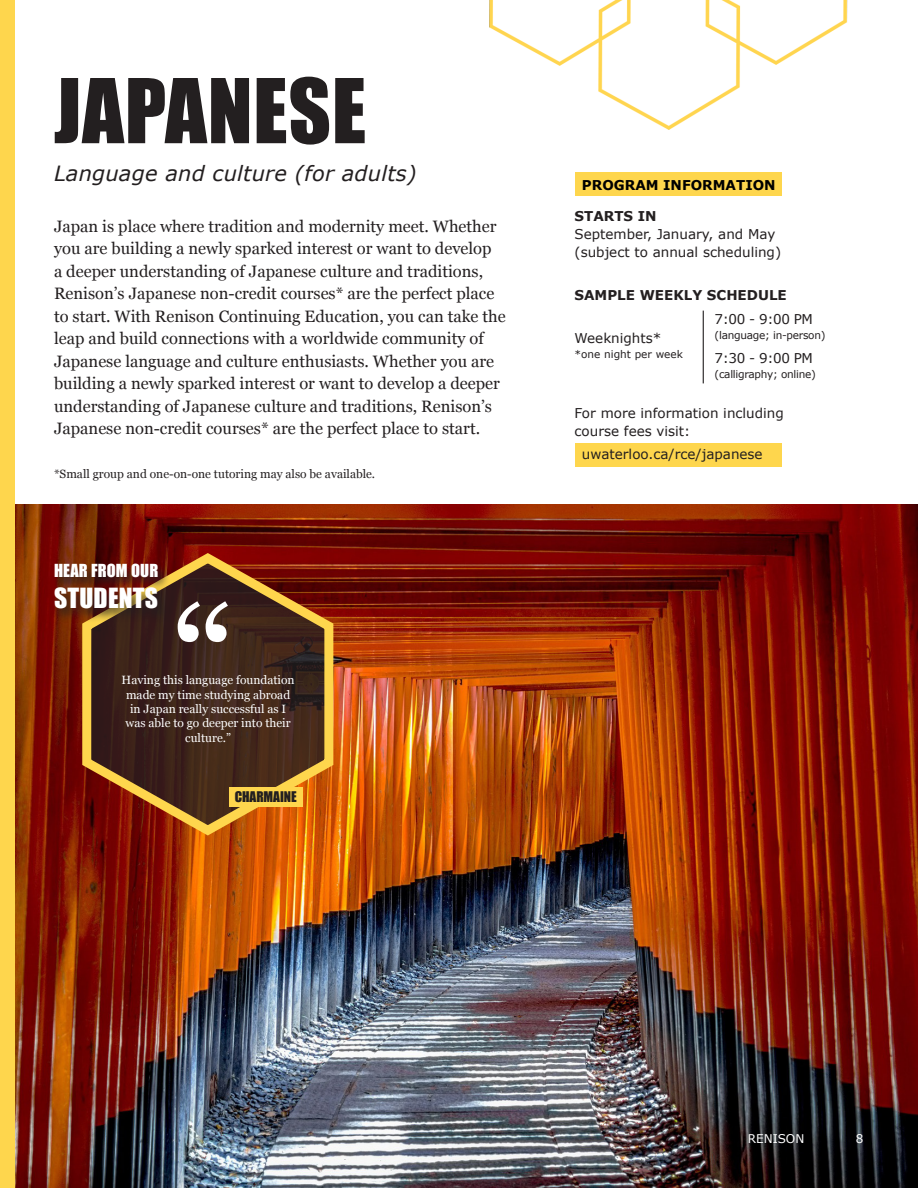
<style>
.page{position:relative;width:918px;height:1188px;background:#fff}
.page>*{position:absolute;margin:0;border:0;box-sizing:border-box;transform-origin:0 0}
.t1{font:154.5px "Georgia";color:#fff}
.t2{font:82.5px "Impact";letter-spacing:.01em;color:#231f20}
.t3{font:25.5px "Impact";letter-spacing:.01em;color:#fff}
.t4{font:italic 21px "Verdana";letter-spacing:.01em;color:#231f20}
.t5{font:16.5px/22.5px "Georgia";color:#231f20}
.t6{font:16.5px "Impact";letter-spacing:.01em;color:#fff}
.t7{font:13.5px "Verdana";color:#231f20}
.t8{font:700 13.5px "Verdana";color:#231f20}
.t9{font:700 13.5px "Verdana";color:#000}
.t10{font:13.5px "Impact";letter-spacing:-.005em;color:#231f20}
.t11{font:12px/14.4px "Georgia";color:#fff;text-align:center}
.t12{font:12px "Georgia";color:#231f20}
.t13{font:12px "Verdana";color:#fff}
.t14{font:10.5px "Verdana";letter-spacing:-.025em;color:#231f20}
.t15{font:10.5px "Verdana";color:#231f20}
</style>
<div class="page">
<img style="left:14px;top:504px;width:904px;height:684px">
<div style="left:575px;top:173px;width:207px;height:23px;background:#fed64d"></div>
<div style="left:575px;top:443px;width:207px;height:24px;background:#fed64d"></div>
<hr style="left:703px;top:311px;width:1px;height:72px;background:#231f20">
<svg style="left:75px;top:548px;width:263px;height:293px;background:#663318"></svg>
<div style="left:230px;top:787px;width:73px;height:20px;background:#fed64d"></div>
<div style="left:0;top:1px;width:14px;height:1187px;background:#fed64d"></div>
<img style="left:489px;top:0;width:359px;height:130px">
<div style="left:52px;top:562px;width:118px;height:61px;background:#231f20;opacity:.76"></div>
<p class="t2" style="left:54px;top:47px;width:314px">JAPANESE</p>
<p class="t4" style="left:54px;top:160px;width:364px">Language and culture (for adults)</p>
<p class="t5" style="left:54px;top:214px;width:453px">Japan is place where tradition and modernity meet. Whether you are building a newly sparked interest or want to develop<br>a deeper understanding of Japanese culture and traditions, Renison’s Japanese non-credit courses* are the perfect place to start. With Renison Continuing Education, you can take the leap and build connections with a worldwide community of Japanese language and culture enthusiasts. Whether you are building a newly sparked interest or want to develop a deeper understanding of Japanese culture and traditions, Renison’s Japanese non-credit courses* are the perfect place to start.</p>
<p class="t12" style="left:54px;top:465px;width:323px">*Small group and one-on-one tutoring may also be available.</p>
<p class="t6" style="left:54px;top:558px;width:106px">HEAR FROM OUR</p>
<p class="t3" style="left:54px;top:578px;width:106px">STUDENTS</p>
<p class="t1" style="left:172px;top:550px;width:65px">“</p>
<p class="t11" style="left:122px;top:672px;width:175px">Having this language foundation made my time studying abroad in Japan really successful as I was able to go deeper into their</p>
<p class="t11" style="left:185px;top:730px;width:47px">culture.”</p>
<p class="t10" style="left:235px;top:786px;width:64px">CHARMAINE</p>
<p class="t9" style="left:582px;top:176px;width:195px">PROGRAM INFORMATION</p>
<p class="t8" style="left:575px;top:207px;width:84px">STARTS IN</p>
<p class="t7" style="left:575px;top:225px;width:202px">September, January, and May</p>
<p class="t7" style="left:575px;top:243px;width:208px">(subject to annual scheduling)</p>
<p class="t8" style="left:575px;top:286px;width:214px">SAMPLE WEEKLY SCHEDULE</p>
<p class="t7" style="left:575px;top:330px;width:88px">Weeknights*</p>
<p class="t15" style="left:575px;top:348px;width:110px">*one night per week</p>
<p class="t7" style="left:715px;top:311px;width:100px">7:00 - 9:00 PM</p>
<p class="t14" style="left:715px;top:329px;width:112px">(language; in-person)</p>
<p class="t7" style="left:715px;top:350px;width:100px">7:30 - 9:00 PM</p>
<p class="t14" style="left:715px;top:368px;width:103px">(calligraphy; online)</p>
<p class="t7" style="left:575px;top:404px;width:211px">For more information including</p>
<p class="t7" style="left:575px;top:422px;width:117px">course fees visit:</p>
<p class="t7" style="left:582px;top:446px;width:182px">uwaterloo.ca/rce/japanese</p>
<p class="t13" style="left:748px;top:1131px;width:58px">RENISON</p>
<p class="t13" style="left:856px;top:1131px;width:9px">8</p>
</div>
